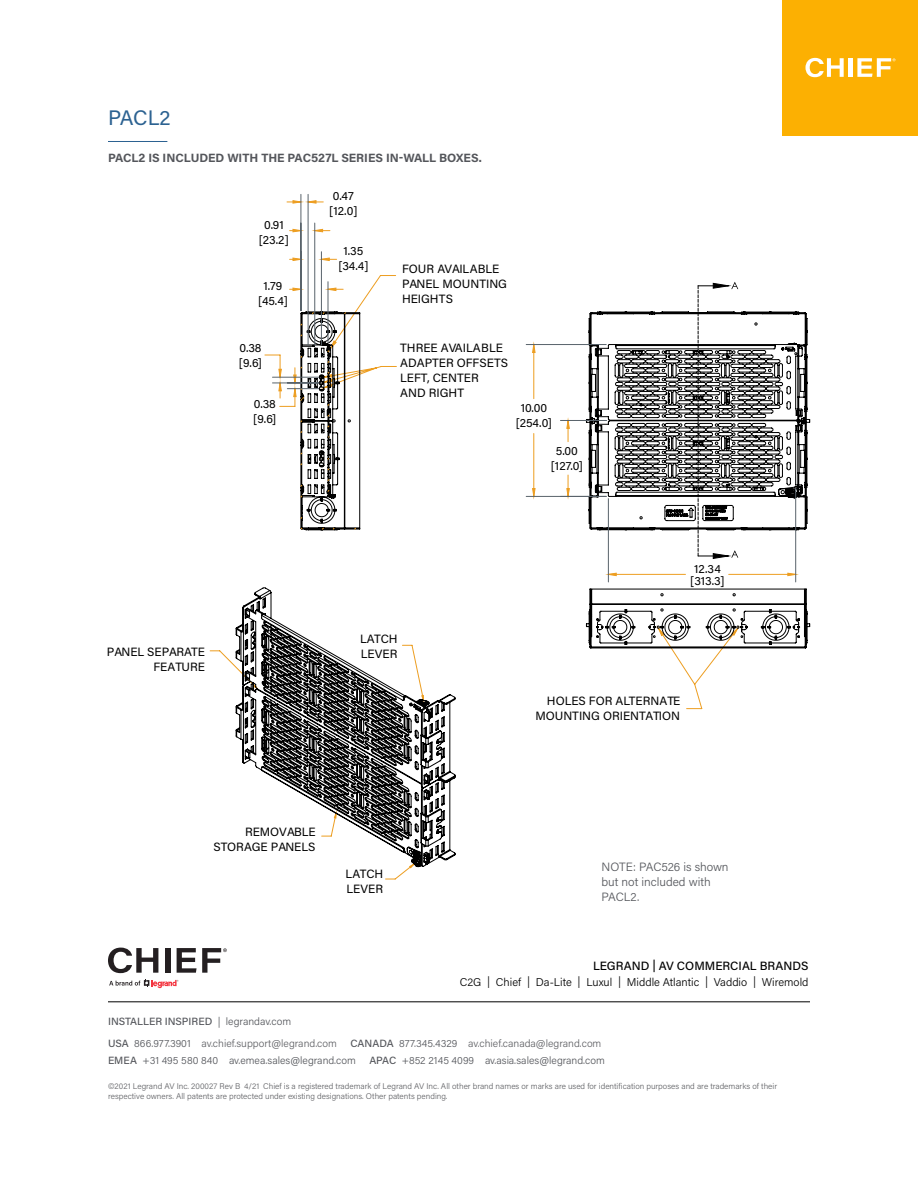
<style>
.page{position:relative;width:918px;height:1188px;background:#fff}
.page>*{position:absolute;margin:0;border:0;box-sizing:border-box;transform-origin:0 0}
.t1{font:21px "Acumin Pro";letter-spacing:-.005em;color:#2c6291}
.t2{font:12px/15px "Acumin Pro";color:#000;text-align:center}
.t3{font:700 12px "Acumin Pro";color:#54565b}
.t4{font:300 12px/15px "Acumin Pro";color:#54565b}
.t5{font:500 12px "Acumin Pro";color:#000}
.t6{font:300 11.25px "Acumin Pro";color:#000}
.t7{font:300 10.5px/16.5px "Acumin Pro";color:#54565b}
.t8{font:300 10.5px/21.9px "Acumin Pro";color:#606165}
.t9{font:300 8.25px/9.9px "Acumin Pro";color:#606165}
.s1{font-weight:500;color:#54565b}
.s2{color:#54565b}
.s3{font-weight:500}
.s4{color:#606165}
</style>
<div class="page">
<hr style="left:108px;top:141px;width:59px;height:1px;background:#2c6291">
<hr style="left:108px;top:1002px;width:702px;height:1px;background:#000">
<svg style="left:108px;top:948px;width:50px;height:25px"></svg>
<div style="left:165px;top:948px;width:5px;height:25px;background:#241f21"></div>
<svg style="left:177px;top:948px;width:50px;height:25px"></svg>
<svg style="left:109px;top:980px;width:69px;height:9px"></svg>
<svg style="left:279px;top:201px;width:516px;height:375px"></svg>
<svg style="left:356px;top:311px;width:455px;height:219px"></svg>
<svg style="left:586px;top:588px;width:225px;height:61px"></svg>
<hr style="left:301px;top:194px;width:1px;height:117px;background:#59636b">
<hr style="left:308px;top:194px;width:1px;height:151px;background:#59636b">
<hr style="left:314px;top:223px;width:1px;height:122px;background:#59636b">
<hr style="left:321px;top:252px;width:1px;height:93px;background:#59636b">
<svg style="left:300px;top:282px;width:56px;height:248px"></svg>
<hr style="left:328px;top:282px;width:1px;height:61px;background:#59636b">
<hr style="left:272px;top:377px;width:47px;height:1px;background:#59636b">
<hr style="left:272px;top:383px;width:47px;height:1px;background:#59636b">
<hr style="left:287px;top:388px;width:32px;height:1px;background:#59636b">
<hr style="left:560px;top:420px;width:47px;height:1px;background:#59636b">
<hr style="left:526px;top:496px;width:80px;height:1px;background:#59636b">
<hr style="left:526px;top:344px;width:80px;height:1px;background:#59636b">
<hr style="left:795px;top:488px;width:1px;height:94px;background:#59636b">
<hr style="left:608px;top:499px;width:1px;height:83px;background:#59636b">
<svg style="left:235px;top:587px;width:221px;height:280px"></svg>
<div style="left:783px;top:0;width:135px;height:135px;background:#fcb002"></div>
<svg style="left:805px;top:58px;width:39px;height:19px"></svg>
<hr style="left:849px;top:58px;width:4px;height:19px;background:#fff">
<svg style="left:857px;top:58px;width:38px;height:19px"></svg>
<h1 class="t1" style="left:108px;top:103px;width:64px">PACL2</h1>
<p class="t3" style="left:108px;top:150px;width:375px">PACL2 IS INCLUDED WITH THE PAC527L SERIES IN-WALL BOXES.</p>
<p class="t2" style="left:259px;top:217px;width:32px">0.91 [23.2]</p>
<p class="t2" style="left:258px;top:278px;width:31px">1.79 [45.4]</p>
<p class="t2" style="left:239px;top:339px;width:25px;text-align:left">0.38 [9.6]</p>
<p class="t2" style="left:253px;top:396px;width:25px;text-align:left">0.38 [9.6]</p>
<p class="t2" style="left:329px;top:188px;width:30px;text-align:left">0.47 [12.0]</p>
<p class="t2" style="left:338px;top:243px;width:32px">1.35 [34.4]</p>
<p class="t2" style="left:402px;top:261px;width:107px;text-align:left">FOUR AVAILABLE<br>PANEL MOUNTING<br>HEIGHTS</p>
<p class="t2" style="left:400px;top:340px;width:109px;text-align:left">THREE AVAILABLE<br>ADAPTER OFFSETS<br>LEFT, CENTER<br>AND RIGHT</p>
<p class="t2" style="left:516px;top:400px;width:38px">10.00 [254.0]</p>
<p class="t2" style="left:551px;top:443px;width:34px">5.00 [127.0]</p>
<p class="t2" style="left:360px;top:631px;width:39px">LATCH</p>
<p class="t2" style="left:107px;top:644px;width:100px">PANEL SEPARATE</p>
<p class="t2" style="left:361px;top:646px;width:38px">LEVER</p>
<p class="t2" style="left:153px;top:659px;width:53px">FEATURE</p>
<p class="t2" style="left:690px;top:562px;width:36px;line-height:12px">12.34 [313.3]</p>
<p class="t2" style="left:535px;top:693px;width:146px;text-align:right">HOLES FOR ALTERNATE<br>MOUNTING ORIENTATION</p>
<p class="t2" style="left:213px;top:824px;width:104px;text-align:right">REMOVABLE<br>STORAGE PANELS</p>
<p class="t2" style="left:346px;top:866px;width:39px;text-align:left">LATCH<br>LEVER</p>
<p class="t4" style="left:602px;top:859px;width:129px">NOTE: PAC526 is shown but not included with<br>PACL2.</p>
<p class="t5" style="left:593px;top:957px;width:217px">LEGRAND | AV COMMERCIAL BRANDS</p>
<p class="t6" style="left:460px;top:975px;width:350px">C2G | Chief | Da-Lite | Luxul | Middle Atlantic | Vaddio | Wiremold</p>
<p class="t8" style="left:108px;top:1010px;width:230px"><span class="s1">INSTALLER INSPIRED</span> <span class="s2">| legrandav.com<br></span><span class="s1">USA</span> <span class="s2">866.977.3901</span> av.chief.support@legrand.com</p>
<p class="t7" style="left:108px;top:1035px;width:495px;text-indent:242px"><span class="s3">CANADA</span> 877.345.4329 <span class="s4">av.chief.canada@legrand.com<br></span><span class="s3">EMEA</span> +31 495 580 840 av.emea.sales@legrand.com</p>
<p class="t7" style="left:369px;top:1051px;width:237px"><span class="s3">APAC</span> +852 2145 4099 av.asia.sales@legrand.com</p>
<p class="t9" style="left:108px;top:1081px;width:671px">©2021 Legrand AV Inc. 200027 Rev B 4/21 Chief is a registered trademark of Legrand AV Inc. All other brand names or marks are used for identification purposes and are trademarks of their respective owners. All patents are protected under existing designations. Other patents pending.</p>
</div>
